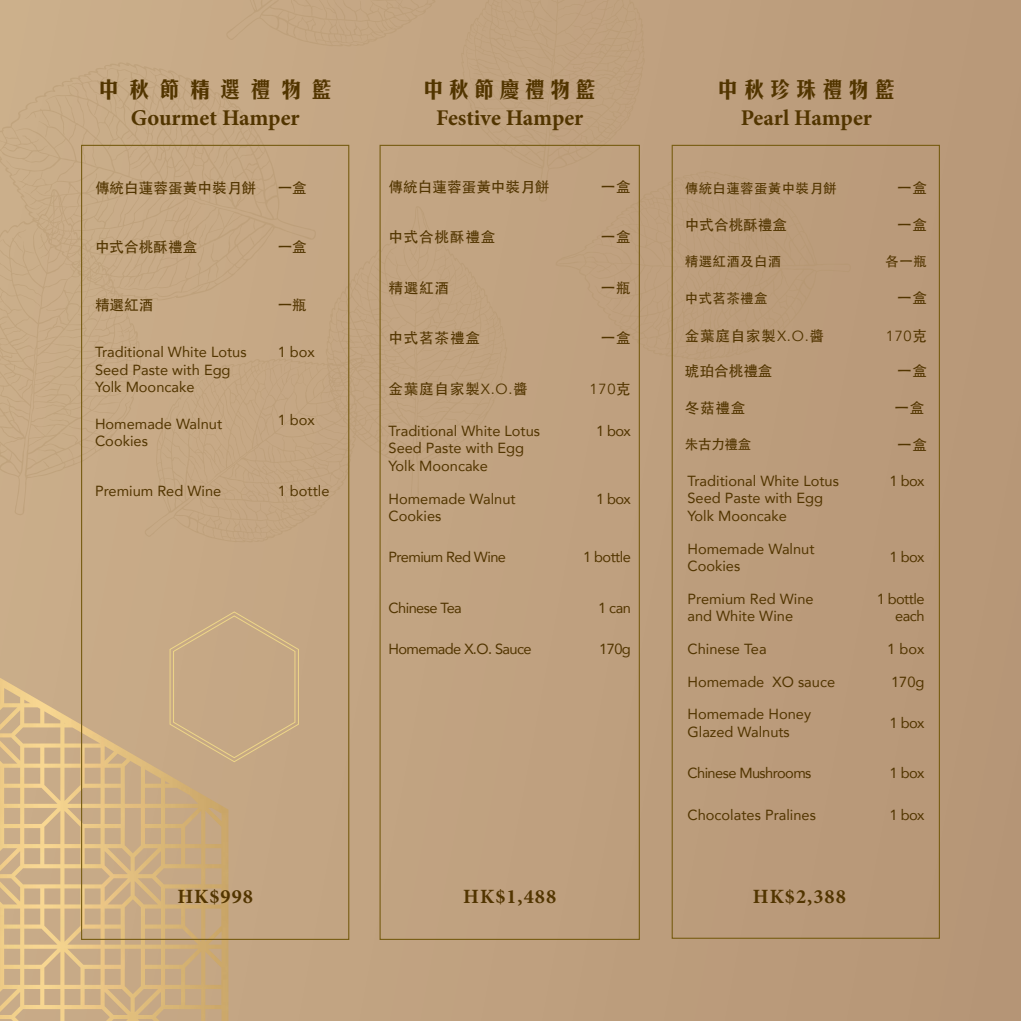
<style>
.page{position:relative;width:1021px;height:1021px;background:#fff}
.page>*{position:absolute;margin:0;border:0;box-sizing:border-box;transform-origin:0 0}
.t1{font:700 22.5px "Minion Pro";letter-spacing:-.005em;color:#523500}
.t2{font:700 22.5px "C Hei 3 HK";letter-spacing:.5em;color:#523500;scale:.9 1}
.t3{font:700 22.5px "C Hei 3 HK";letter-spacing:.29em;color:#523500;scale:.9 1}
.t4{font:700 22.5px "C Hei 3 HK";letter-spacing:.25em;color:#523500;scale:.9 1}
.t5{font:700 20.25px "Minion Pro";letter-spacing:.05em;color:#523500}
.t6{font:14.62px/17.6px "Avenir";color:#523500}
.t7{font:500 14.62px "ST Heiti SC";color:#523500}
.t8{font:14.62px/17.8px "Avenir";letter-spacing:-.04em;color:#523500;text-align:right}
.t9{font:14.62px "Avenir";letter-spacing:.05em;color:#523500}
.t10{font:500 14.62px "ST Heiti SC";letter-spacing:.05em;color:#523500}
.t11{font:500 13.5px "ST Heiti SC";letter-spacing:.025em;color:#523500}
.s1{font-family:"Avenir";font-weight:400}
.s2{font-family:"ST Heiti SC";font-weight:500}
</style>
<div class="page">
<div style="left:0;top:0;width:1020px;height:1020px;background:#bd9e7d"></div>
<img style="left:0;top:677px;width:228px;height:343px">
<div style="left:144px;top:357px;width:206px;height:186px;background:#c5a785"></div>
<svg style="left:0;top:300px;width:142px;height:215px;fill:#c9ac89"></svg>
<svg style="left:226px;top:0;width:414px;height:202px"></svg>
<div style="left:0;top:61px;width:316px;height:239px;background:#c7aa87"></div>
<svg style="left:325px;top:206px;width:25px;height:291px"></svg>
<div style="left:379px;top:145px;width:261px;height:794px;border:1px solid #785d13"></div>
<div style="left:169px;top:611px;width:130px;height:151px;background:#c5a785"></div>
<h1 class="t2" style="left:99px;top:72px;width:260px">中秋節精選禮物籃</h1>
<h1 class="t1" style="left:131px;top:102px;width:170px">Gourmet Hamper</h1>
<p class="t7" style="left:95px;top:180px;width:162px">傳統白蓮蓉蛋黃中裝月餅</p>
<p class="t7" style="left:278px;top:180px;width:31px">一盒</p>
<p class="t7" style="left:95px;top:238px;width:104px">中式合桃酥禮盒</p>
<p class="t7" style="left:278px;top:238px;width:31px">一盒</p>
<p class="t7" style="left:95px;top:297px;width:60px">精選紅酒</p>
<p class="t7" style="left:278px;top:297px;width:31px">一瓶</p>
<p class="t6" style="left:95px;top:343px;width:153px">Traditional White Lotus<br>Seed Paste with Egg<br>Yolk Mooncake</p>
<p class="t6" style="left:278px;top:343px;width:39px">1 box</p>
<p class="t6" style="left:95px;top:414px;width:129px">Homemade Walnut<br>Cookies</p>
<p class="t6" style="left:278px;top:410px;width:39px">1 box</p>
<p class="t6" style="left:95px;top:482px;width:128px">Premium Red Wine</p>
<p class="t6" style="left:278px;top:482px;width:53px">1 bottle</p>
<h2 class="t5" style="left:177px;top:882px;width:77px">HK$998</h2>
<h1 class="t4" style="left:423px;top:72px;width:193px">中秋節慶禮物籃</h1>
<h1 class="t1" style="left:436px;top:102px;width:149px">Festive Hamper</h1>
<p class="t7" style="left:388px;top:179px;width:162px">傳統白蓮蓉蛋黃中裝月餅</p>
<p class="t7" style="left:601px;top:179px;width:31px">一盒</p>
<p class="t10" style="left:388px;top:229px;width:108px">中式合桃酥禮盒</p>
<p class="t7" style="left:601px;top:229px;width:31px">一盒</p>
<p class="t7" style="left:388px;top:279px;width:62px">精選紅酒</p>
<p class="t7" style="left:601px;top:279px;width:31px">一瓶</p>
<p class="t7" style="left:388px;top:329px;width:93px">中式茗茶禮盒</p>
<p class="t7" style="left:601px;top:329px;width:31px">一盒</p>
<p class="t7" style="left:388px;top:381px;width:141px">金葉庭自家製<span class="s1">X.O.</span>醬</p>
<p class="t9" style="left:589px;top:380px;width:43px">170<span class="s2">克</span></p>
<p class="t6" style="left:388px;top:421px;width:153px">Traditional White Lotus<br>Seed Paste with Egg<br>Yolk Mooncake</p>
<p class="t6" style="left:596px;top:421px;width:36px">1 box</p>
<p class="t6" style="left:388px;top:489px;width:129px">Homemade Walnut<br>Cookies</p>
<p class="t6" style="left:596px;top:489px;width:36px">1 box</p>
<p class="t8" style="left:388px;top:548px;width:119px">Premium Red Wine</p>
<p class="t6" style="left:583px;top:548px;width:49px">1 bottle</p>
<p class="t8" style="left:388px;top:598px;width:75px">Chinese Tea</p>
<p class="t6" style="left:598px;top:598px;width:34px">1 can</p>
<p class="t8" style="left:388px;top:639px;width:145px">Homemade X.O. Sauce</p>
<p class="t6" style="left:599px;top:640px;width:33px">170g</p>
<h1 class="t3" style="left:718px;top:72px;width:198px">中秋珍珠禮物籃</h1>
<h1 class="t1" style="left:741px;top:102px;width:132px">Pearl Hamper</h1>
<p class="t11" style="left:684px;top:180px;width:153px">傳統白蓮蓉蛋黃中裝月餅</p>
<p class="t7" style="left:897px;top:180px;width:31px">一盒</p>
<p class="t7" style="left:684px;top:217px;width:104px">中式合桃酥禮盒</p>
<p class="t7" style="left:897px;top:217px;width:31px">一盒</p>
<p class="t11" style="left:684px;top:254px;width:98px">精選紅酒及白酒</p>
<p class="t11" style="left:885px;top:254px;width:43px">各一瓶</p>
<p class="t11" style="left:684px;top:290px;width:84px">中式茗茶禮盒</p>
<p class="t7" style="left:897px;top:290px;width:31px">一盒</p>
<p class="t7" style="left:684px;top:328px;width:141px">金葉庭自家製<span class="s1">X.O.</span>醬</p>
<p class="t9" style="left:885px;top:327px;width:43px">170<span class="s2">克</span></p>
<p class="t7" style="left:684px;top:363px;width:89px">琥珀合桃禮盒</p>
<p class="t7" style="left:897px;top:363px;width:31px">一盒</p>
<p class="t7" style="left:684px;top:400px;width:62px">冬菇禮盒</p>
<p class="t7" style="left:894px;top:400px;width:31px">一盒</p>
<p class="t11" style="left:684px;top:437px;width:68px">朱古力禮盒</p>
<p class="t7" style="left:897px;top:436px;width:31px">一盒</p>
<p class="t6" style="left:687px;top:471px;width:153px">Traditional White Lotus<br>Seed Paste with Egg<br>Yolk Mooncake</p>
<p class="t6" style="left:889px;top:471px;width:36px">1 box</p>
<p class="t6" style="left:687px;top:539px;width:129px">Homemade Walnut<br>Cookies</p>
<p class="t6" style="left:889px;top:548px;width:36px">1 box</p>
<p class="t6" style="left:687px;top:589px;width:128px">Premium Red Wine and White Wine</p>
<p class="t8" style="left:876px;top:589px;width:49px">1 bottle each</p>
<p class="t6" style="left:687px;top:639px;width:81px">Chinese Tea</p>
<p class="t6" style="left:887px;top:639px;width:39px">1 box</p>
<p class="t6" style="left:687px;top:672px;width:149px">Homemade XO sauce</p>
<p class="t6" style="left:891px;top:672px;width:35px">170g</p>
<p class="t6" style="left:687px;top:705px;width:125px">Homemade Honey<br>Glazed Walnuts</p>
<p class="t6" style="left:889px;top:714px;width:36px">1 box</p>
<p class="t8" style="left:687px;top:764px;width:125px">Chinese Mushrooms</p>
<p class="t6" style="left:889px;top:764px;width:36px">1 box</p>
<p class="t6" style="left:687px;top:805px;width:130px">Chocolates Pralines</p>
<p class="t6" style="left:889px;top:805px;width:36px">1 box</p>
<h2 class="t5" style="left:463px;top:882px;width:94px">HK$1,488</h2>
<h2 class="t5" style="left:752px;top:882px;width:94px">HK$2,388</h2>
</div>
